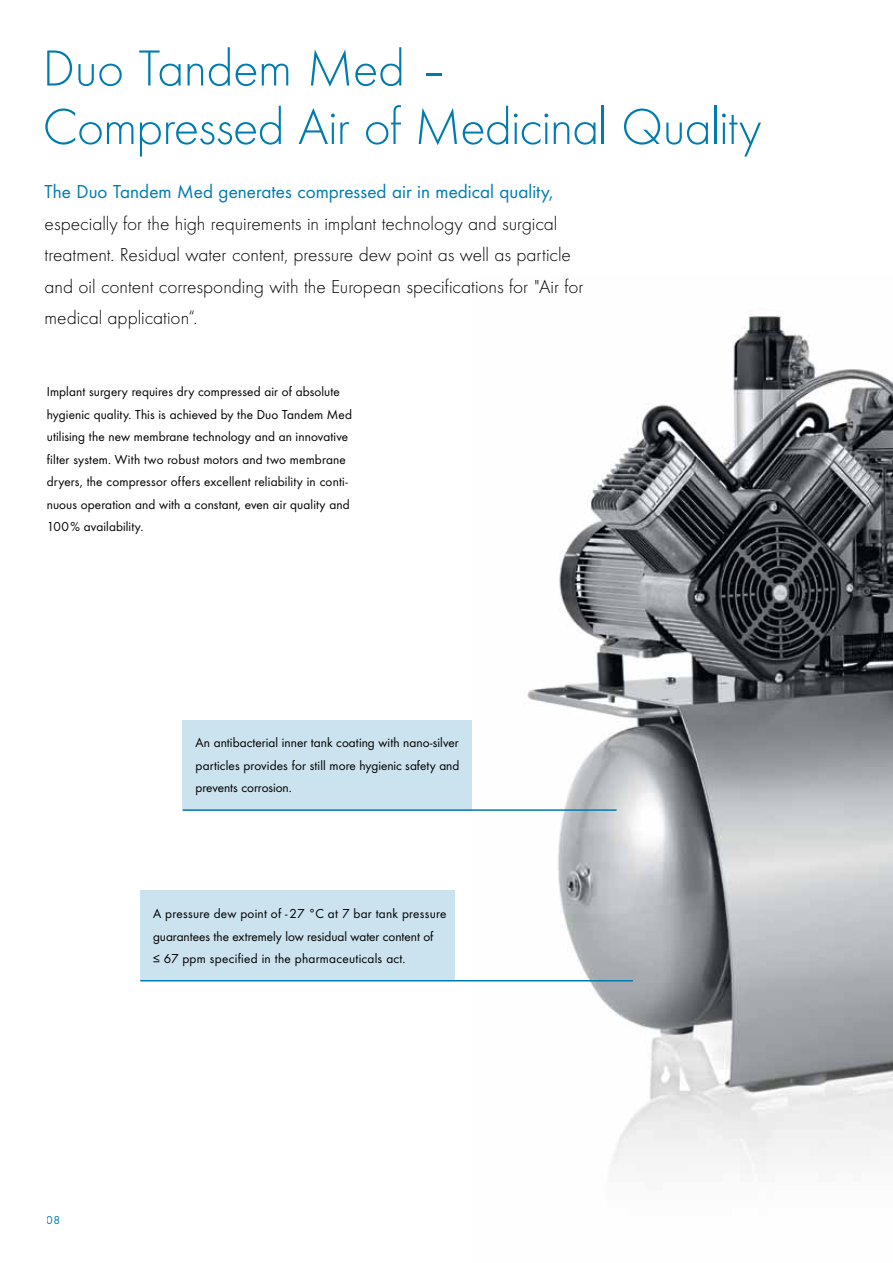
<style>
.page{position:relative;width:893px;height:1263px;background:#fff}
.page>*{position:absolute;margin:0;border:0;box-sizing:border-box;transform-origin:0 0}
.t1{font:300 52.5px/58.5px "Futura TOT";letter-spacing:-.02em;color:#007bb0}
.t2{font:300 19.5px/31.5px "Futura TOT";color:#000}
.t3{font:19.5px "Futura TOT Boo";color:#007bb0}
.t4{font:13.5px/22.5px "Futura TOT Boo";letter-spacing:.01em;color:#000}
.t5{font:12px "Futura TOT Boo";color:#007bb0}
</style>
<div class="page">
<img style="left:474px;top:316px;width:419px;height:849px">
<div style="left:140px;top:891px;width:315px;height:90px;background:#cbe3ef"></div>
<hr style="left:140px;top:980px;width:493px;height:1px;background:#007bb0">
<div style="left:183px;top:720px;width:289px;height:90px;background:#cbe3ef"></div>
<hr style="left:183px;top:809px;width:434px;height:2px;background:#007bb0">
<h1 class="t1" style="left:43px;top:39px;width:720px">Duo Tandem Med –<br>Compressed Air of Medicinal Quality</h1>
<h2 class="t3" style="left:45px;top:180px;width:510px">The Duo Tandem Med generates compressed air in medical quality,</h2>
<p class="t2" style="left:45px;top:207px;width:540px">especially for the high requirements in implant technology and surgical treatment. Residual water content, pressure dew point as well as particle and oil content corresponding with the European specifications for "Air for medical application“.</p>
<p class="t4" style="left:47px;top:380px;width:307px">Implant surgery requires dry compressed air of absolute hygienic quality. This is achieved by the Duo Tandem Med utilising the new membrane technology and an innovative filter system. With two robust motors and two membrane dryers, the compressor offers excellent reliability in conti&shy;nuous operation and with a constant, even air quality and 100% availability.</p>
<p class="t4" style="left:196px;top:731px;width:265px;text-align:justify">An antibacterial inner tank coating with nano-silver particles provides for still more hygienic safety and prevents corrosion.</p>
<p class="t4" style="left:153px;top:902px;width:295px">A pressure dew point of - 27 °C at 7 bar tank pressure guarantees the extremely low residual water content of<br>≤ 67 ppm specified in the pharmaceuticals act.</p>
<p class="t5" style="left:47px;top:1213px;width:15px">08</p>
</div>
